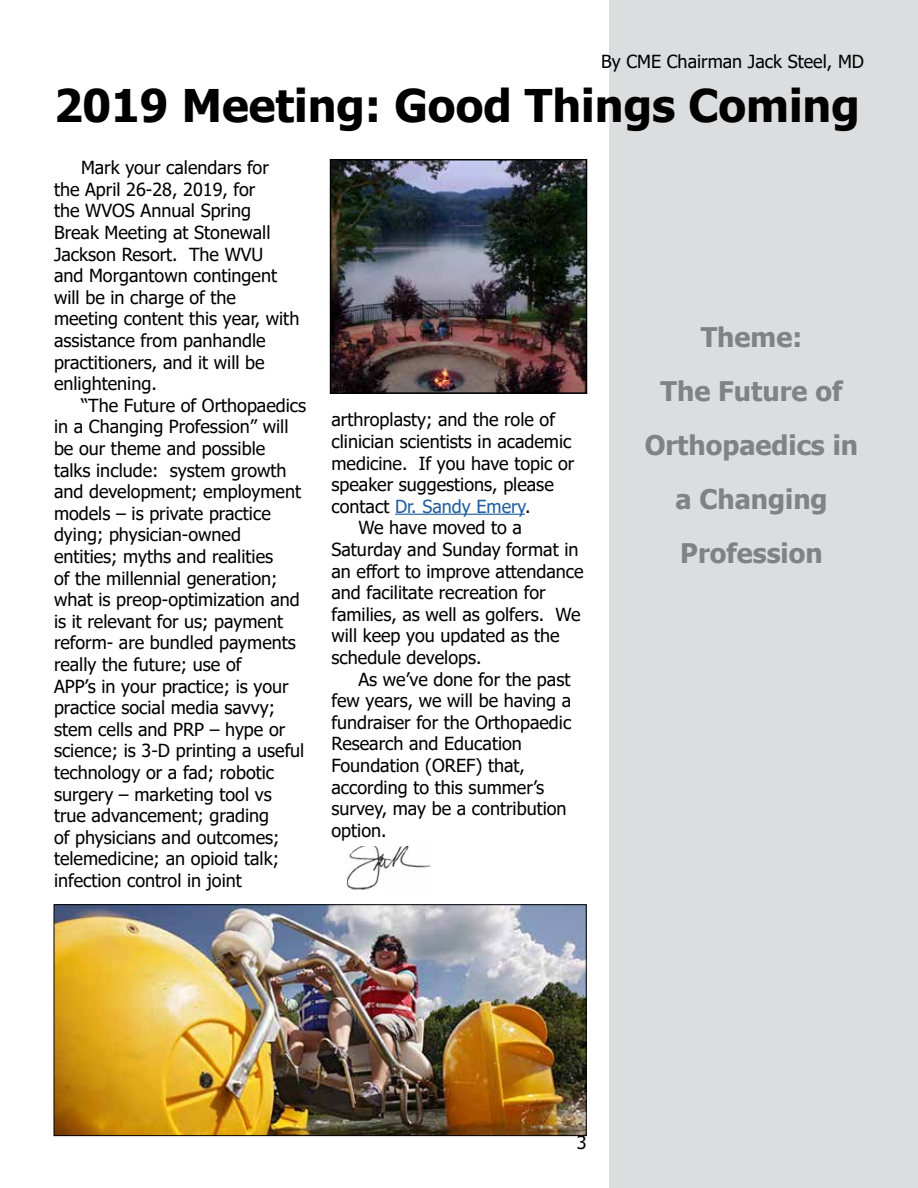
<style>
.page{position:relative;width:918px;height:1188px;background:#fff}
.page>*{position:absolute;margin:0;border:0;box-sizing:border-box;transform-origin:0 0}
.t1{font:700 45px "Tahoma";color:#000}
.t2{font:700 27px/54px "Tahoma";color:#808285;text-align:center}
.t3{font:18px/21.6px "Tahoma";color:#000}
.t4{font:18px "Tahoma";color:#215e9e}
.s1{color:#000}
</style>
<div class="page">
<div style="left:609px;top:1px;width:309px;height:1187px;background:#dcddde"></div>
<hr style="left:395px;top:514px;width:130px;height:1px;background:#215e9e">
<img style="left:348px;top:846px;width:82px;height:44px">
<img style="left:333px;top:162px;width:251px;height:229px">
<div style="left:330px;top:159px;width:257px;height:235px;border:2px solid #000"></div>
<img style="left:56px;top:906px;width:528px;height:228px">
<div style="left:54px;top:904px;width:532px;height:232px;border:1px solid #000"></div>
<p class="t3" style="left:601px;top:52px;width:264px">By CME Chairman Jack Steel, MD</p>
<h1 class="t1" style="left:54px;top:74px;width:807px">2019 Meeting: Good Things Coming</h1>
<p class="t3" style="left:54px;top:158px;width:247px;text-indent:27px">Mark your calendars for<br>the April 26-28, 2019, for<br>the WVOS Annual Spring<br>Break Meeting at Stonewall<br>Jackson Resort. The WVU<br>and Morgantown contingent will be in charge of the meeting content this year, with assistance from panhandle practitioners, and it will be enlightening.</p>
<p class="t3" style="left:54px;top:396px;width:254px;text-indent:27px">“The Future of Orthopaedics in a Changing Profession” will be our theme and possible talks include: system growth and development; employment models – is private practice dying; physician-owned entities; myths and realities<br>of the millennial generation; what is preop-optimization and is it relevant for us; payment reform- are bundled payments really the future; use of<br>APP’s in your practice; is your practice social media savvy; stem cells and PRP – hype or science; is 3-D printing a useful technology or a fad; robotic surgery – marketing tool vs true advancement; grading<br>of physicians and outcomes; telemedicine; an opioid talk; infection control in joint</p>
<h2 class="t2" style="left:645px;top:311px;width:215px">Theme:<br>The Future of<br>Orthopaedics in a Changing<br>Profession</h2>
<p class="t3" style="left:332px;top:410px;width:225px">arthroplasty; and the role of</p>
<p class="t3" style="left:332px;top:432px;width:242px">clinician scientists in academic</p>
<p class="t3" style="left:332px;top:453px;width:244px">medicine. If you have topic or</p>
<p class="t3" style="left:332px;top:475px;width:224px">speaker suggestions, please</p>
<p class="t4" style="left:332px;top:494px;width:200px"><span class="s1">contact</span> Dr. Sandy Emery<span class="s1">.</span></p>
<p class="t3" style="left:358px;top:518px;width:165px">We have moved to a</p>
<p class="t3" style="left:332px;top:540px;width:249px">Saturday and Sunday format in</p>
<p class="t3" style="left:332px;top:561px;width:254px">an effort to improve attendance</p>
<p class="t3" style="left:332px;top:583px;width:216px">and facilitate recreation for</p>
<p class="t3" style="left:332px;top:604px;width:251px">families, as well as golfers. We</p>
<p class="t3" style="left:332px;top:626px;width:230px">will keep you updated as the</p>
<p class="t3" style="left:332px;top:648px;width:152px">schedule develops.</p>
<p class="t3" style="left:358px;top:669px;width:213px">As we’ve done for the past</p>
<p class="t3" style="left:332px;top:691px;width:241px">few years, we will be having a</p>
<p class="t3" style="left:332px;top:712px;width:241px">fundraiser for the Orthopaedic</p>
<p class="t3" style="left:332px;top:734px;width:192px">Research and Education</p>
<p class="t3" style="left:332px;top:756px;width:195px">Foundation (OREF) that,</p>
<p class="t3" style="left:332px;top:777px;width:214px">according to this summer’s</p>
<p class="t3" style="left:332px;top:799px;width:237px">survey, may be a contribution</p>
<p class="t3" style="left:332px;top:820px;width:57px">option.</p>
<p class="t3" style="left:577px;top:1133px;width:11px">3</p>
</div>
